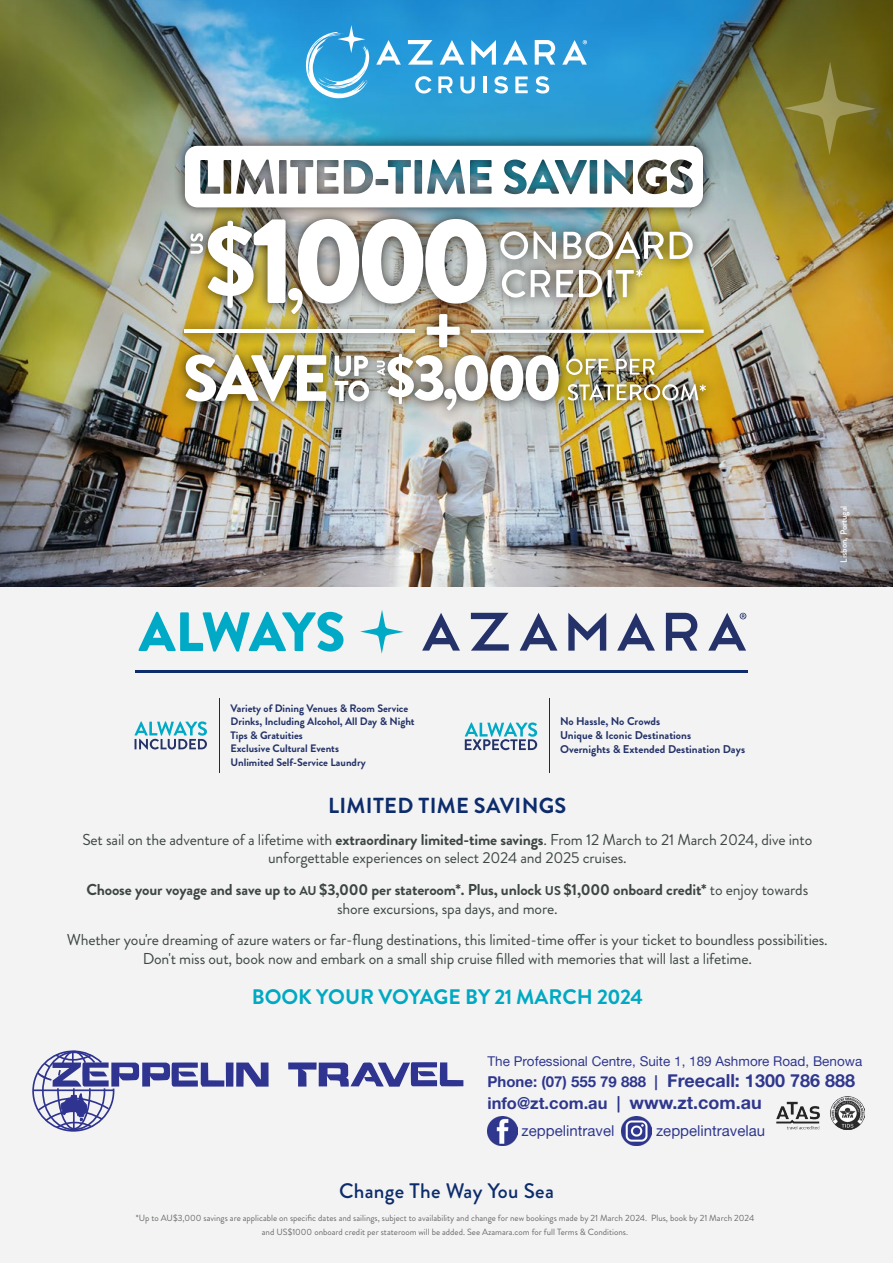
<style>
.page{position:relative;width:893px;height:1263px;background:#f2f3f2}
.page>*{position:absolute;margin:0;border:0;box-sizing:border-box;transform-origin:0 0}
.t1{font:700 21.75px "Brandon Grotesque";letter-spacing:.015em;color:#0d2c6c}
.t2{font:700 21px "Brandon Grotesque";color:#00a9c3}
.t3{font:500 21px "Brandon Grotesque";letter-spacing:.015em;color:#0d2c6c}
.t4{font:16.5px "Alte Haas Grotesk Bold";color:#2f378e}
.t5{font:15.75px/18.8px "Brandon Grotesque";letter-spacing:-.01em;color:#3d4644;text-align:center}
.t6{font:700 15.75px/18.8px "Brandon Grotesque";letter-spacing:-.01em;color:#3d4644;text-align:center}
.t7{font:15px "Alte Haas Grotesk Bold";color:#2f378e}
.t8{font:15px "Alte Haas Grotesk";color:#2f378e}
.t9{font:13.5px "Alte Haas Grotesk";color:#2f378e}
.t10{font:700 11.25px/14px "Brandon Grotesque";color:#243269}
.t11{font:700 10.8px/13.6px "Brandon Grotesque";color:#243269}
.t12{font:9px/13.5px "Brandon Grotesque";color:#696b69;text-align:center}
.t13{font:500 9px "Brandon Grotesque";color:#fff}
.s1{font-weight:700}
.s2{font-size:12.75px}
.s3{font-weight:400}
.s4{font-size:18px}
</style>
<div class="page">
<hr style="left:135px;top:670px;width:612px;height:3px;background:#0d2c6c">
<svg style="left:138px;top:612px;width:205px;height:39px"></svg>
<svg style="left:422px;top:613px;width:38px;height:38px"></svg>
<svg style="left:471px;top:613px;width:38px;height:38px"></svg>
<svg style="left:520px;top:613px;width:37px;height:38px"></svg>
<svg style="left:568px;top:613px;width:38px;height:38px"></svg>
<svg style="left:617px;top:613px;width:38px;height:38px"></svg>
<svg style="left:666px;top:613px;width:31px;height:38px"></svg>
<svg style="left:708px;top:613px;width:38px;height:38px"></svg>
<svg style="left:360px;top:610px;width:44px;height:44px"></svg>
<svg style="left:134px;top:721px;width:73px;height:28px"></svg>
<hr style="left:219px;top:698px;width:1px;height:75px;background:#0d2c6c">
<hr style="left:549px;top:698px;width:1px;height:75px;background:#0d2c6c">
<svg style="left:465px;top:722px;width:72px;height:28px"></svg>
<img style="left:0;top:0;width:893px;height:586px">
<svg style="left:784px;top:62px;width:92px;height:93px;background:#7e762a"></svg>
<svg style="left:415px;top:76px;width:16px;height:18px"></svg>
<svg style="left:460px;top:77px;width:15px;height:16px"></svg>
<hr style="left:483px;top:77px;width:3px;height:16px;background:#fff">
<svg style="left:494px;top:76px;width:14px;height:18px"></svg>
<svg style="left:515px;top:76px;width:13px;height:17px"></svg>
<svg style="left:536px;top:76px;width:13px;height:18px"></svg>
<svg style="left:438px;top:76px;width:15px;height:17px"></svg>
<svg style="left:376px;top:40px;width:25px;height:25px"></svg>
<svg style="left:408px;top:40px;width:25px;height:25px"></svg>
<svg style="left:440px;top:40px;width:24px;height:25px"></svg>
<svg style="left:471px;top:40px;width:25px;height:25px"></svg>
<svg style="left:503px;top:40px;width:25px;height:25px"></svg>
<svg style="left:535px;top:40px;width:20px;height:25px"></svg>
<svg style="left:562px;top:40px;width:25px;height:25px"></svg>
<svg style="left:305px;top:25px;width:64px;height:74px;background:#54b1e1"></svg>
<div style="left:173px;top:134px;width:544px;height:287px;background:#000;opacity:.75"></div>
<svg style="left:500px;top:231px;width:28px;height:28px"></svg>
<svg style="left:534px;top:231px;width:22px;height:28px"></svg>
<img style="left:563px;top:231px;width:101px;height:28px">
<svg style="left:670px;top:232px;width:23px;height:27px"></svg>
<svg style="left:502px;top:270px;width:23px;height:28px"></svg>
<svg style="left:531px;top:270px;width:19px;height:27px"></svg>
<svg style="left:556px;top:270px;width:17px;height:27px"></svg>
<svg style="left:579px;top:270px;width:23px;height:27px"></svg>
<svg style="left:608px;top:270px;width:4px;height:27px"></svg>
<hr style="left:184px;top:330px;width:231px;height:3px;background:#fff">
<hr style="left:471px;top:330px;width:233px;height:3px;background:#fff">
<svg style="left:566px;top:359px;width:42px;height:16px"></svg>
<svg style="left:616px;top:359px;width:39px;height:16px"></svg>
<img style="left:568px;top:384px;width:138px;height:17px">
<svg style="left:616px;top:270px;width:26px;height:27px"></svg>
<img style="left:185px;top:355px;width:141px;height:46px">
<svg style="left:335px;top:356px;width:34px;height:45px"></svg>
<svg style="left:185px;top:146px;width:518px;height:61px"></svg>
<img style="left:190px;top:219px;width:297px;height:128px">
<img style="left:377px;top:354px;width:182px;height:57px">
<div style="left:226px;top:1062px;width:7px;height:24px;background:#2e3490"></div>
<svg style="left:236px;top:1062px;width:33px;height:24px"></svg>
<svg style="left:288px;top:1062px;width:175px;height:25px"></svg>
<svg style="left:32px;top:1050px;width:192px;height:82px"></svg>
<img style="left:831px;top:1096px;width:33px;height:34px">
<img style="left:776px;top:1102px;width:44px;height:28px">
<img style="left:487px;top:1116px;width:30px;height:30px">
<img style="left:622px;top:1116px;width:29px;height:30px">
<p class="t13" style="left:838px;top:563px;width:58px;rotate:-90deg">Lisbon, Portugal</p>
<p class="t11" style="left:231px;top:701px;width:186px">Variety of Dining Venues &amp; Room Service<br>Drinks, Including Alcohol, All Day &amp; Night<br>Tips &amp; Gratuities<br>Exclusive Cultural Events<br>Unlimited Self-Service Laundry</p>
<p class="t10" style="left:560px;top:714px;width:187px">No Hassle, No Crowds<br>Unique &amp; Iconic Destinations<br>Overnights &amp; Extended Destination Days</p>
<p class="t1" style="left:328px;top:790px;width:240px">LIMITED TIME SAVINGS</p>
<p class="t5" style="left:82px;top:830px;width:731px">Set sail on the adventure of a lifetime with <span class="s1">extraordinary limited-time savings</span>. From 12 March to 21 March 2024, dive into unforgettable experiences on select 2024 and 2025 cruises.</p>
<p class="t6" style="left:86px;top:880px;width:723px">Choose your voyage and save up to <span class="s2">AU</span> $3,000 per stateroom*. Plus, unlock <span class="s2">US</span> $1,000 onboard credit* <span class="s3">to enjoy towards shore excursions, spa days, and more.</span></p>
<p class="t5" style="left:67px;top:930px;width:762px">Whether you're dreaming of azure waters or far-flung destinations, this limited-time offer is your ticket to boundless possibilities.<br>Don't miss out, book now and embark on a small ship cruise filled with memories that will last a lifetime.</p>
<p class="t2" style="left:252px;top:982px;width:393px">BOOK YOUR VOYAGE BY 21 MARCH 2024</p>
<p class="t9" style="left:487px;top:1053px;width:376px">The Professional Centre, Suite 1, 189 Ashmore Road, Benowa</p>
<p class="t7" style="left:487px;top:1073px;width:369px">Phone: (07) 555 79 888 | <span class="s4">Freecall: 1300 786 888</span></p>
<p class="t4" style="left:487px;top:1093px;width:276px">info@zt.com.au | <span class="s4">www.zt.com.au</span></p>
<p class="t8" style="left:522px;top:1121px;width:94px">zeppelintravel</p>
<p class="t8" style="left:656px;top:1121px;width:111px">zeppelintravelau</p>
<p class="t3" style="left:339px;top:1176px;width:216px">Change The Way You Sea</p>
<p class="t12" style="left:136px;top:1211px;width:620px">*Up to AU$3,000 savings are applicable on specific dates and sailings, subject to availability and change for new bookings made by 21 March 2024. Plus, book by 21 March 2024 and US$1000 onboard credit per stateroom will be added. See Azamara.com for full Terms &amp; Conditions.</p>
</div>
